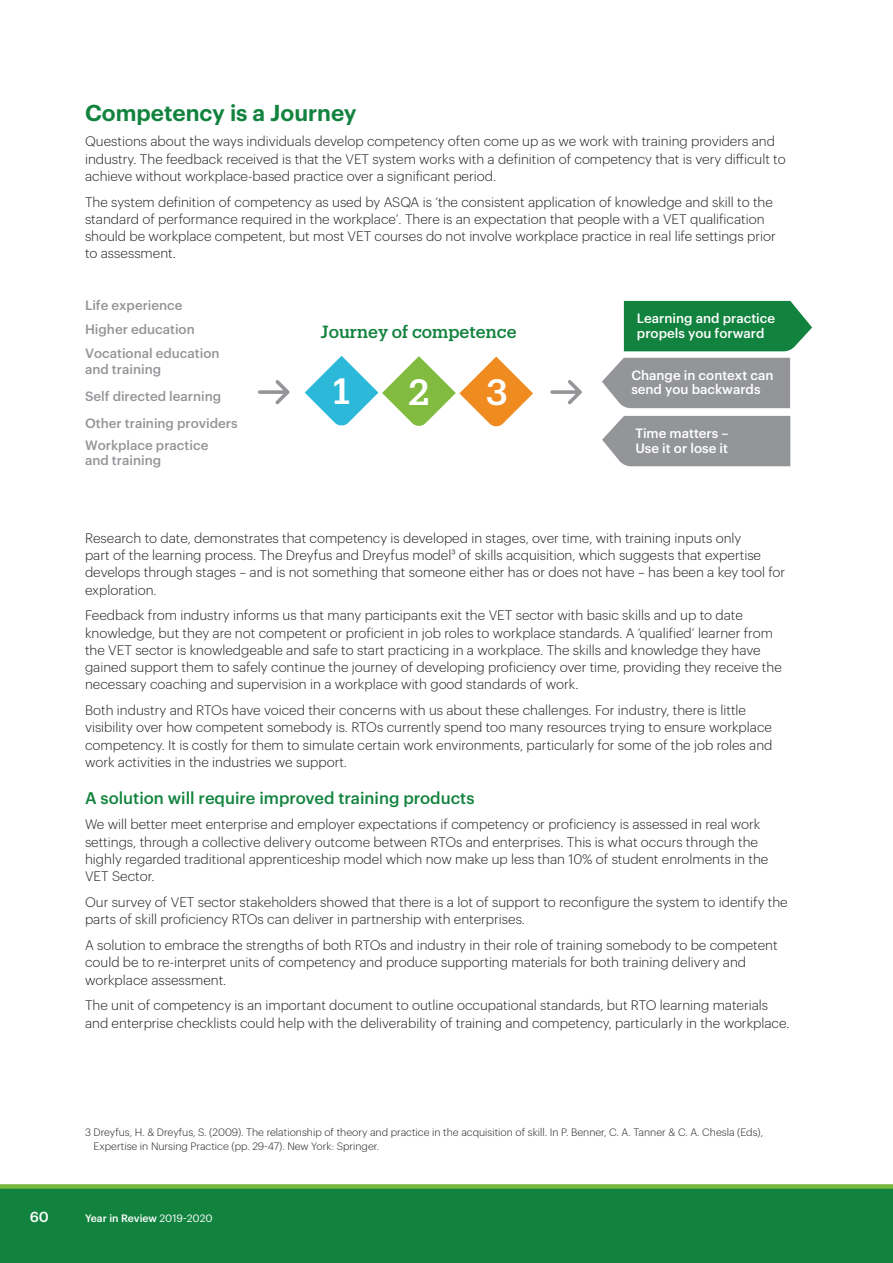
<style>
.page{position:relative;width:893px;height:1263px;background:#fff}
.page>*{position:absolute;margin:0;border:0;box-sizing:border-box;transform-origin:0 0}
.t1{font:500 35.85px "Produkt";color:#fff}
.Heading_2{font:600 22.5px "Graphik";color:#12833e}
.t2{font:500 17.25px "Produkt";color:#12833e}
.Heading_2-2{font:500 16.5px "Graphik";color:#12833e}
.Heading_5{font:500 14.25px "Graphik";color:#fff}
.Body_1{font:300 13.5px/17.2px "Graphik";color:#231e20}
.t3{font:500 13.2px/21.6px "Graphik";color:#939598}
.t4{font:500 13.2px/14.4px "Graphik";color:#fff}
.Body_1-2{font:300 10.5px/14.2px "Graphik";color:#231e20}
.Heading_3{font:500 10.5px "Graphik";color:#fff}
.s1{font-weight:400}
</style>
<div class="page">
<div style="left:0;top:1186px;width:893px;height:77px;background:#12833e"></div>
<div style="left:0;top:1184px;width:893px;height:5px;background:#78b93e"></div>
<div style="left:624px;top:301px;width:188px;height:50px;background:#12833e"></div>
<div style="left:602px;top:358px;width:188px;height:50px;background:#939598"></div>
<div style="left:602px;top:416px;width:188px;height:50px;background:#939598"></div>
<svg style="left:258px;top:380px;width:32px;height:25px"></svg>
<svg style="left:550px;top:380px;width:32px;height:25px"></svg>
<svg style="left:305px;top:356px;width:228px;height:71px"></svg>
<p class="Heading_2" style="left:85px;top:95px;width:273px">Competency is a Journey</p>
<p class="Body_1" style="left:85px;top:132px;width:702px">Questions about the ways individuals develop competency often come up as we work with training providers and industry. The feedback received is that the VET system works with a definition of competency that is very difficult to achieve without workplace-based practice over a significant period.</p>
<p class="Body_1" style="left:85px;top:192px;width:692px">The system definition of competency as used by ASQA is ‘the consistent application of knowledge and skill to the standard of performance required in the workplace’. There is an expectation that people with a VET qualification should be workplace competent, but most VET courses do not involve workplace practice in real life settings prior to assessment.</p>
<p class="t3" style="left:85px;top:293px;width:99px">Life experience</p>
<p class="t3" style="left:85px;top:317px;width:111px">Higher education</p>
<p class="t3" style="left:85px;top:345px;width:136px;line-height:15.6px">Vocational education and training</p>
<p class="t3" style="left:85px;top:384px;width:138px">Self directed learning</p>
<p class="t3" style="left:85px;top:411px;width:154px">Other training providers<br>Workplace practice</p>
<p class="t3" style="left:85px;top:448px;width:78px">and training</p>
<p class="t2" style="left:321px;top:320px;width:197px">Journey of competence</p>
<p class="t1" style="left:333px;top:367px;width:19px">1</p>
<p class="t1" style="left:408px;top:367px;width:23px">2</p>
<p class="t1" style="left:486px;top:367px;width:24px">3</p>
<p class="t4" style="left:637px;top:310px;width:140px">Learning and practice propels you forward</p>
<p class="t4" style="left:631px;top:367px;width:144px">Change in context can send you backwards</p>
<p class="t4" style="left:635px;top:425px;width:95px">Time matters –<br>Use it or lose it</p>
<p class="Body_1" style="left:85px;top:528px;width:702px">Research to date, demonstrates that competency is developed in stages, over time, with training inputs only<br>part of the learning process. The Dreyfus and Dreyfus model3 of skills acquisition, which suggests that expertise develops through stages – and is not something that someone either has or does not have – has been a key tool for exploration.</p>
<p class="Body_1" style="left:85px;top:606px;width:698px">Feedback from industry informs us that many participants exit the VET sector with basic skills and up to date knowledge, but they are not competent or proficient in job roles to workplace standards. A ‘qualified’ learner from the VET sector is knowledgeable and safe to start practicing in a workplace. The skills and knowledge they have gained support them to safely continue the journey of developing proficiency over time, providing they receive the necessary coaching and supervision in a workplace with good standards of work.</p>
<p class="Body_1" style="left:85px;top:701px;width:689px">Both industry and RTOs have voiced their concerns with us about these challenges. For industry, there is little visibility over how competent somebody is. RTOs currently spend too many resources trying to ensure workplace competency. It is costly for them to simulate certain work environments, particularly for some of the job roles and work activities in the industries we support.</p>
<p class="Heading_2-2" style="left:85px;top:785px;width:391px">A solution will require improved training products</p>
<p class="Body_1" style="left:85px;top:815px;width:685px">We will better meet enterprise and employer expectations if competency or proficiency is assessed in real work settings, through a collective delivery outcome between RTOs and enterprises. This is what occurs through the highly regarded traditional apprenticeship model which now make up less than 10% of student enrolments in the VET Sector.</p>
<p class="Body_1" style="left:85px;top:892px;width:704px">Our survey of VET sector stakeholders showed that there is a lot of support to reconfigure the system to identify the parts of skill proficiency RTOs can deliver in partnership with enterprises.</p>
<p class="Body_1" style="left:85px;top:935px;width:694px">A solution to embrace the strengths of both RTOs and industry in their role of training somebody to be competent could be to re-interpret units of competency and produce supporting materials for both training delivery and workplace assessment.</p>
<p class="Body_1" style="left:85px;top:996px;width:706px">The unit of competency is an important document to outline occupational standards, but RTO learning materials and enterprise checklists could help with the deliverability of training and competency, particularly in the workplace.</p>
<p class="Body_1-2" style="left:94px;top:1124px;width:671px;text-indent:-9px">3 Dreyfus, H. &amp; Dreyfus, S. (2009). The relationship of theory and practice in the acquisition of skill. In P. Benner, C. A. Tanner &amp; C. A. Chesla (Eds),<br>Expertise in Nursing Practice (pp. 29-47). New York: Springer.</p>
<p class="Heading_5" style="left:30px;top:1206px;width:21px">60</p>
<p class="Heading_3" style="left:85px;top:1210px;width:129px">Year in Review <span class="s1">2019-2020</span></p>
</div>
